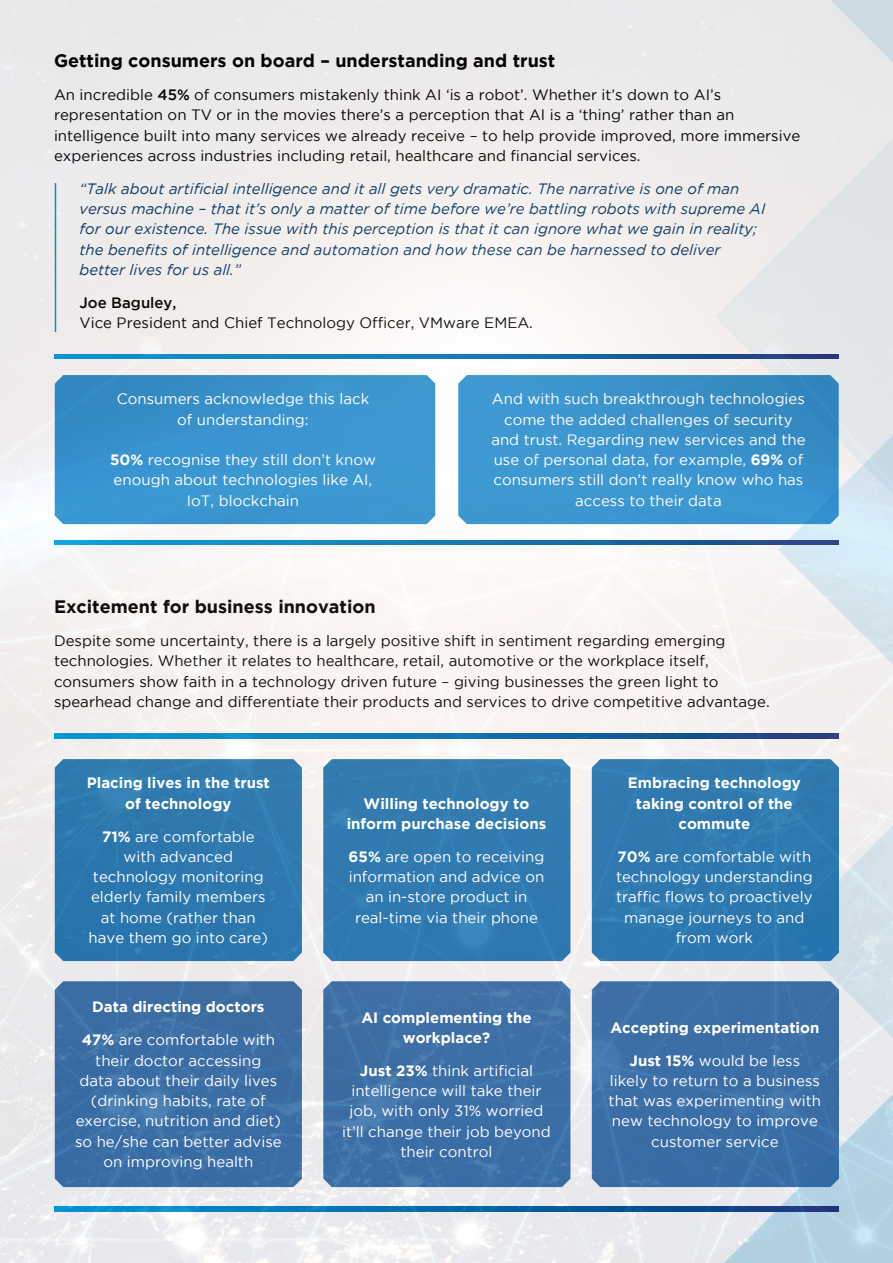
<style>
.page{position:relative;width:893px;height:1263px;background:#fff}
.page>*{position:absolute;margin:0;border:0;box-sizing:border-box;transform-origin:0 0}
.t1{font:700 18px "Gotham";color:#000}
.t2{font:15px/20.2px "Gotham";color:#fff;text-align:center}
.t3{font:15px/20.2px "Gotham";color:#000}
.t4{font:italic 15px/20.2px "Gotham";color:#093c6b}
.t5{font:700 15px/20.2px "Gotham";color:#fff;text-align:center}
.t6{font:500 15px "Gotham";color:#000}
.s1{font-weight:500}
.s2{font-weight:700}
</style>
<div class="page">
<img style="left:0;top:0;width:893px;height:1263px">
<p class="t1" style="left:54px;top:50px;width:503px">Getting consumers on board – understanding and trust</p>
<p class="t3" style="left:54px;top:84px;width:748px">An incredible <span class="s1">45%</span> of consumers mistakenly think AI ‘is a robot’. Whether it’s down to AI’s representation on TV or in the movies there’s a perception that AI is a ‘thing’ rather than an intelligence built into many services we already receive – to help provide improved, more immersive experiences across industries including retail, healthcare and financial services.</p>
<p class="t4" style="left:80px;top:178px;width:687px">“Talk about artificial intelligence and it all gets very dramatic. The narrative is one of man versus machine – that it’s only a matter of time before we’re battling robots with supreme AI for our existence. The issue with this perception is that it can ignore what we gain in reality; the benefits of intelligence and automation and how these can be harnessed to deliver better lives for us all.”</p>
<p class="t6" style="left:80px;top:294px;width:99px">Joe Baguley,</p>
<p class="t3" style="left:80px;top:312px;width:455px">Vice President and Chief Technology Officer, VMware EMEA.</p>
<p class="t2" style="left:117px;top:389px;width:254px">Consumers acknowledge this lack of understanding:</p>
<p class="t2" style="left:110px;top:449px;width:267px"><span class="s2">50%</span> recognise they still don’t know enough about technologies like AI,<br>IoT, blockchain</p>
<p class="t2" style="left:491px;top:389px;width:316px">And with such breakthrough technologies come the added challenges of security and trust. Regarding new services and the use of personal data, for example, <span class="s2">69%</span> of consumers still don’t really know who has access to their data</p>
<p class="t1" style="left:54px;top:596px;width:323px">Excitement for business innovation</p>
<p class="t3" style="left:54px;top:630px;width:717px">Despite some uncertainty, there is a largely positive shift in sentiment regarding emerging technologies. Whether it relates to healthcare, retail, automotive or the workplace itself, consumers show faith in a technology driven future – giving businesses the green light to spearhead change and differentiate their products and services to drive competitive advantage.</p>
<p class="t5" style="left:87px;top:772px;width:185px">Placing lives in the trust of technology</p>
<p class="t2" style="left:89px;top:826px;width:181px"><span class="s2">71%</span> are comfortable with advanced technology monitoring elderly family members at home (rather than have them go into care)</p>
<p class="t5" style="left:92px;top:996px;width:174px">Data directing doctors</p>
<p class="t2" style="left:75px;top:1030px;width:208px"><span class="s2">47%</span> are comfortable with their doctor accessing<br>data about their daily lives (drinking habits, rate of exercise, nutrition and diet) so he/she can better advise on improving health</p>
<p class="t5" style="left:347px;top:793px;width:201px">Willing technology to inform purchase decisions</p>
<p class="t2" style="left:349px;top:846px;width:197px"><span class="s2">65%</span> are open to receiving information and advice on an in-store product in real-time via their phone</p>
<p class="t5" style="left:361px;top:1007px;width:172px">AI complementing the workplace?</p>
<p class="t2" style="left:342px;top:1060px;width:210px"><span class="s2">Just 23%</span> think artificial intelligence will take their job, with only 31% worried it’ll change their job beyond their control</p>
<p class="t5" style="left:628px;top:772px;width:174px">Embracing technology taking control of the commute</p>
<p class="t2" style="left:616px;top:846px;width:198px"><span class="s2">70%</span> are comfortable with technology understanding traffic flows to proactively manage journeys to and from work</p>
<p class="t5" style="left:610px;top:1017px;width:211px">Accepting experimentation</p>
<p class="t2" style="left:609px;top:1050px;width:214px"><span class="s2">Just 15%</span> would be less<br>likely to return to a business that was experimenting with new technology to improve customer service</p>
</div>
